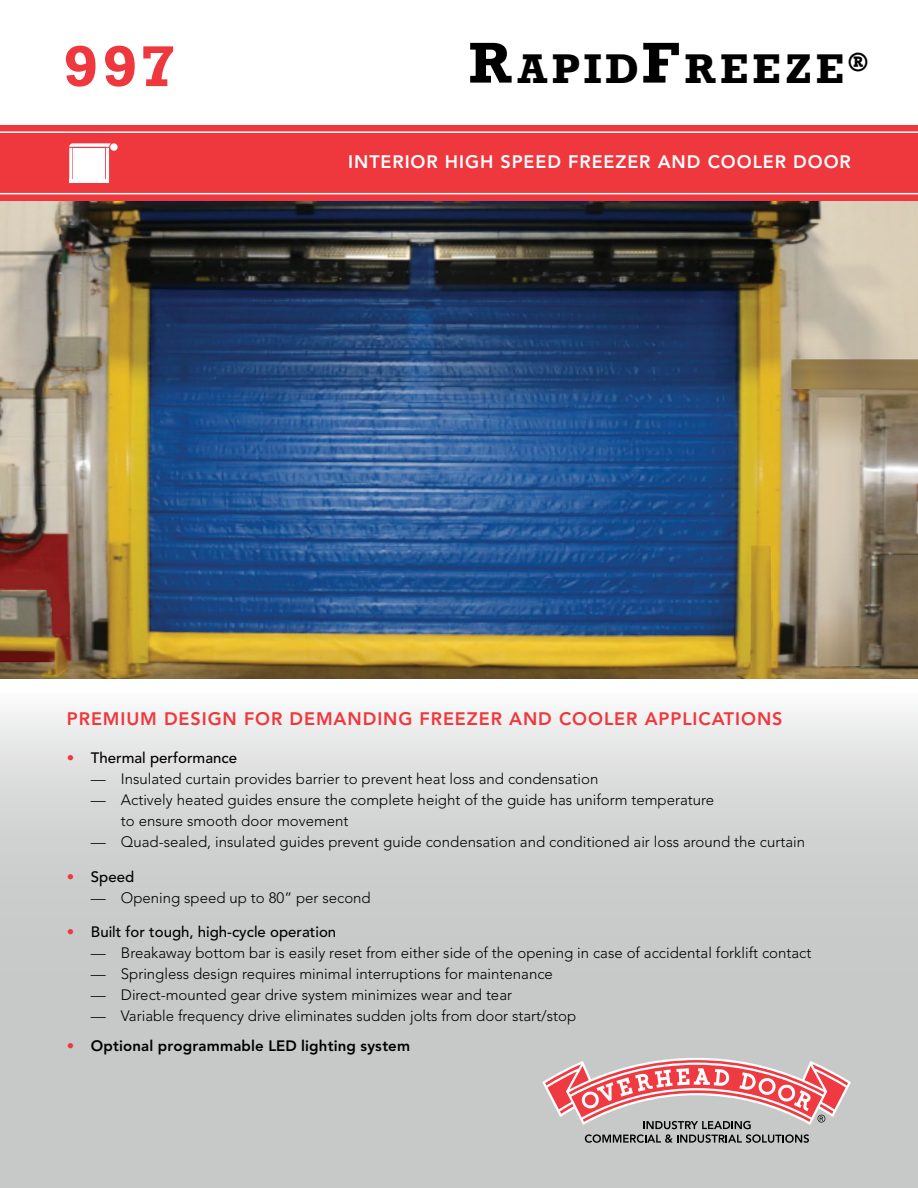
<style>
.page{position:relative;width:918px;height:1188px;background:#fff}
.page>*{position:absolute;margin:0;border:0;box-sizing:border-box;transform-origin:0 0}
.t1{font:700 54px "Rockwell";color:#ef373e}
.t2{font:700 39px "Rockwell";letter-spacing:.11em;color:#000}
.t3{font:800 18px "Avenir LT Std";letter-spacing:.05em;color:#ef373e}
.t4{font:800 18px "Avenir LT Std";letter-spacing:.05em;color:#fff}
.t5{font:300 15px/21px "Avenir LT Std";color:#000}
.t6{font:500 15px "Avenir LT Std";color:#000}
.t7{font:800 15px "Avenir LT Std";letter-spacing:.01em;color:#000}
.s1{font-size:54px}
.s2{color:#ef373e}
</style>
<div class="page">
<img style="left:0;top:201px;width:918px;height:478px">
<svg style="left:0;top:709px;width:918px;height:479px;background:#cfd0cf"></svg>
<div style="left:0;top:125px;width:918px;height:76px;background:#ef373e"></div>
<hr style="left:0;top:193px;width:918px;height:1px;background:#fff">
<hr style="left:0;top:131px;width:918px;height:2px;background:#fff">
<hr style="left:69px;top:180px;width:40px;height:3px;background:#fff">
<div style="left:73px;top:148px;width:32px;height:31px;background:#fff"></div>
<hr style="left:69px;top:148px;width:3px;height:35px;background:#fff">
<hr style="left:106px;top:148px;width:3px;height:35px;background:#fff">
<svg style="left:69px;top:143px;width:42px;height:4px"></svg>
<div style="left:110px;top:143px;width:8px;height:8px;background:#fff;border-radius:50%"></div>
<svg style="left:542px;top:1058px;width:309px;height:85px;background:#d3a3a5"></svg>
<h1 class="t1" style="left:64px;top:36px;width:113px">997</h1>
<h2 class="t2" style="left:469px;top:46px;width:401px"><span class="s1">R</span>APID<span class="s1">F</span>REEZE<sup>®</sup></h2>
<p class="t4" style="left:348px;top:154px;width:504px">INTERIOR HIGH SPEED FREEZER AND COOLER DOOR</p>
<p class="t3" style="left:67px;top:711px;width:717px">PREMIUM DESIGN FOR DEMANDING FREEZER AND COOLER APPLICATIONS</p>
<p class="t6" style="left:67px;top:752px;width:172px"><span class="s2">•</span> Thermal performance</p>
<p class="t5" style="left:91px;top:770px;width:509px">— Insulated curtain provides barrier to prevent heat loss and condensation</p>
<p class="t5" style="left:121px;top:791px;width:595px;text-indent:-30px">— Actively heated guides ensure the complete height of the guide has uniform temperature to ensure smooth door movement</p>
<p class="t5" style="left:91px;top:833px;width:716px">— Quad-sealed, insulated guides prevent guide condensation and conditioned air loss around the curtain</p>
<p class="t6" style="left:67px;top:870px;width:69px"><span class="s2">•</span> Speed</p>
<p class="t5" style="left:91px;top:888px;width:281px">— Opening speed up to 80” per second</p>
<p class="t6" style="left:67px;top:926px;width:271px"><span class="s2">•</span> Built for tough, high-cycle operation</p>
<p class="t5" style="left:91px;top:944px;width:722px">— Breakaway bottom bar is easily reset from either side of the opening in case of accidental forklift contact</p>
<p class="t5" style="left:91px;top:965px;width:464px">— Springless design requires minimal interruptions for maintenance</p>
<p class="t5" style="left:91px;top:986px;width:423px">— Direct-mounted gear drive system minimizes wear and tear</p>
<p class="t5" style="left:91px;top:1007px;width:487px">— Variable frequency drive eliminates sudden jolts from door start/stop</p>
<p class="t7" style="left:67px;top:1040px;width:345px"><span class="s2">•</span> Optional programmable LED lighting system</p>
</div>
